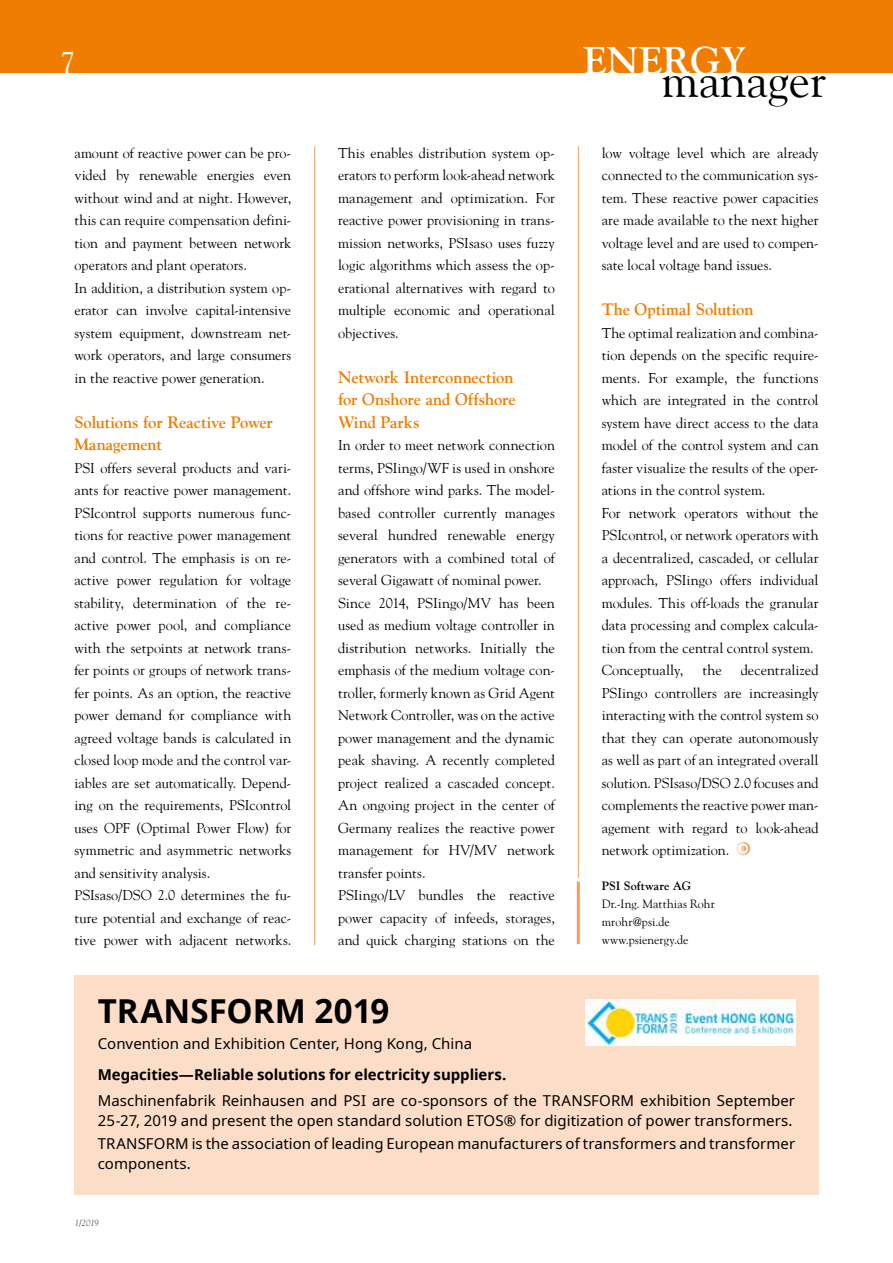
<style>
.page{position:relative;width:893px;height:1263px;background:#fff}
.page>*{position:absolute;margin:0;border:0;box-sizing:border-box;transform-origin:0 0}
.t1{font:47.85px "Goudy";color:#000}
.t2{font:700 38.55px "Goudy";color:#fff}
.t3{font:700 33px "Noto Sans";color:#000}
.t4{font:30px "Goudy";color:#fff}
.t5{font:700 16.5px/22.5px "Goudy";letter-spacing:-.01em;color:#ef7c00}
.t6{font:15px/19.5px "Noto Sans";letter-spacing:.005em;color:#000}
.t7{font:700 15px "Noto Sans";letter-spacing:-.005em;color:#000}
.t8{font:14.25px/22.5px "Goudy";color:#000}
.t9{font:12px/18px "Goudy";letter-spacing:.01em;color:#000}
.t10{font:700 12px "Goudy";letter-spacing:.005em;color:#000}
.t11{font:italic 9px "Goudy";color:#565655}
</style>
<div class="page">
<div style="left:0;top:0;width:893px;height:72px;background:#ef7d02"></div>
<hr style="left:314px;top:146px;width:1px;height:799px;background:#f49e57">
<hr style="left:578px;top:146px;width:1px;height:732px;background:#f49e57">
<hr style="left:577px;top:881px;width:3px;height:63px;background:#f49e57">
<div style="left:736px;top:842px;width:14px;height:13px;border:2px solid #fff;border-radius:50%"></div>
<svg style="left:740px;top:845px;width:6px;height:7px"></svg>
<div style="left:74px;top:975px;width:745px;height:220px;background:#fcddc8"></div>
<img style="left:586px;top:999px;width:209px;height:46px">
<h3 class="t4" style="left:60px;top:44px;width:16px">7</h3>
<p class="t8" style="left:74px;top:141px;width:218px">amount of reactive power can be pro&shy;vided by renewable energies even without wind and at night. However, this can require compensation defini&shy;tion and payment between network operators and plant operators.<br>In addition, a distribution system op&shy;erator can involve capital-intensive system equipment, downstream net&shy;work operators, and large consumers in the reactive power generation.</p>
<p class="t5" style="left:74px;top:411px;width:200px">Solutions for Reactive Power<br>Management</p>
<p class="t8" style="left:74px;top:456px;width:218px">PSI offers several products and vari&shy;ants for reactive power management.<br>PSIcontrol supports numerous func&shy;tions for reactive power management and control. The emphasis is on re&shy;active power regulation for voltage stability, determination of the re&shy;active power pool, and compliance with the setpoints at network trans&shy;fer points or groups of network trans&shy;fer points. As an option, the reactive power demand for compliance with agreed voltage bands is calculated in closed loop mode and the control var&shy;iables are set automatically. Depend&shy;ing on the requirements, PSIcontrol uses OPF (Optimal Power Flow) for symmetric and asymmetric networks and sensitivity analysis.<br>PSIsaso/DSO 2.0 determines the fu&shy;ture potential and exchange of reac&shy;tive power with adjacent networks.</p>
<p class="t8" style="left:338px;top:141px;width:218px;text-align:justify">This enables distribution system op&shy;erators to perform look-ahead network management and optimization. For reactive power provisioning in trans&shy;mission networks, PSIsaso uses fuzzy logic algorithms which assess the op&shy;erational alternatives with regard to multiple economic and operational objectives.</p>
<p class="t5" style="left:338px;top:366px;width:179px">Network Interconnection for Onshore and Offshore<br>Wind Parks</p>
<p class="t8" style="left:338px;top:434px;width:218px">In order to meet network connection terms, PSIingo/WF is used in onshore and offshore wind parks. The model&shy;based controller currently manages several hundred renewable energy generators with a combined total of several Gigawatt of nominal power.<br>Since 2014, PSIingo/MV has been used as medium voltage controller in distribution networks. Initially the emphasis of the medium voltage con&shy;troller, formerly known as Grid Agent Network Controller, was on the active power management and the dynamic peak shaving. A recently completed project realized a cascaded concept.<br>An ongoing project in the center of Germany realizes the reactive power management for HV/MV network transfer points.<br>PSIingo/LV bundles the reactive power capacity of infeeds, storages, and quick charging stations on the</p>
<h2 class="t2" style="left:583px;top:38px;width:164px">ENERGY</h2>
<h1 class="t1" style="left:661px;top:51px;width:166px">manager</h1>
<p class="t8" style="left:602px;top:141px;width:218px;text-align:justify">low voltage level which are already connected to the communication sys&shy;tem. These reactive power capacities are made available to the next higher voltage level and are used to compen&shy;sate local voltage band issues.</p>
<p class="t5" style="left:602px;top:298px;width:153px">The Optimal Solution</p>
<p class="t8" style="left:602px;top:321px;width:218px">The optimal realization and combina&shy;tion depends on the specific require&shy;ments. For example, the functions which are integrated in the control system have direct access to the data model of the control system and can faster visualize the results of the oper&shy;ations in the control system.<br>For network operators without the PSIcontrol, or network operators with a decentralized, cascaded, or cellular approach, PSIingo offers individual modules. This off-loads the granular data processing and complex calcula&shy;tion from the central control system.<br>Conceptually,</p>
<p class="t8" style="left:602px;top:659px;width:218px;text-align:justify;text-indent:139px">decentralized PSIingo controllers are increasingly interacting with the control system so that they can operate autonomously as well as part of an integrated overall solution. PSIsaso/DSO 2.0 focuses and complements the reactive power man&shy;agement with regard to look-ahead network optimization.</p>
<p class="t8" style="left:702px;top:659px;width:21px">the</p>
<p class="t10" style="left:602px;top:879px;width:91px">PSI Software AG</p>
<p class="t9" style="left:602px;top:895px;width:115px">Dr.-Ing. Matthias Rohr mrohr@psi.de www.psienergy.de</p>
<h3 class="t3" style="left:98px;top:988px;width:293px">TRANSFORM 2019</h3>
<p class="t6" style="left:98px;top:1034px;width:376px">Convention and Exhibition Center, Hong Kong, China</p>
<p class="t7" style="left:98px;top:1064px;width:410px">Megacities—Reliable solutions for electricity suppliers.</p>
<p class="t6" style="left:98px;top:1091px;width:699px">Maschinenfabrik Reinhausen and PSI are co-sponsors of the TRANSFORM exhibition September<br>25-27, 2019 and present the open standard solution ETOS® for digitization of power transformers.</p>
<p class="t6" style="left:98px;top:1134px;width:699px">TRANSFORM is the association of leading European manufacturers of transformers and transformer components.</p>
<p class="t11" style="left:75px;top:1217px;width:26px">1/2019</p>
</div>
